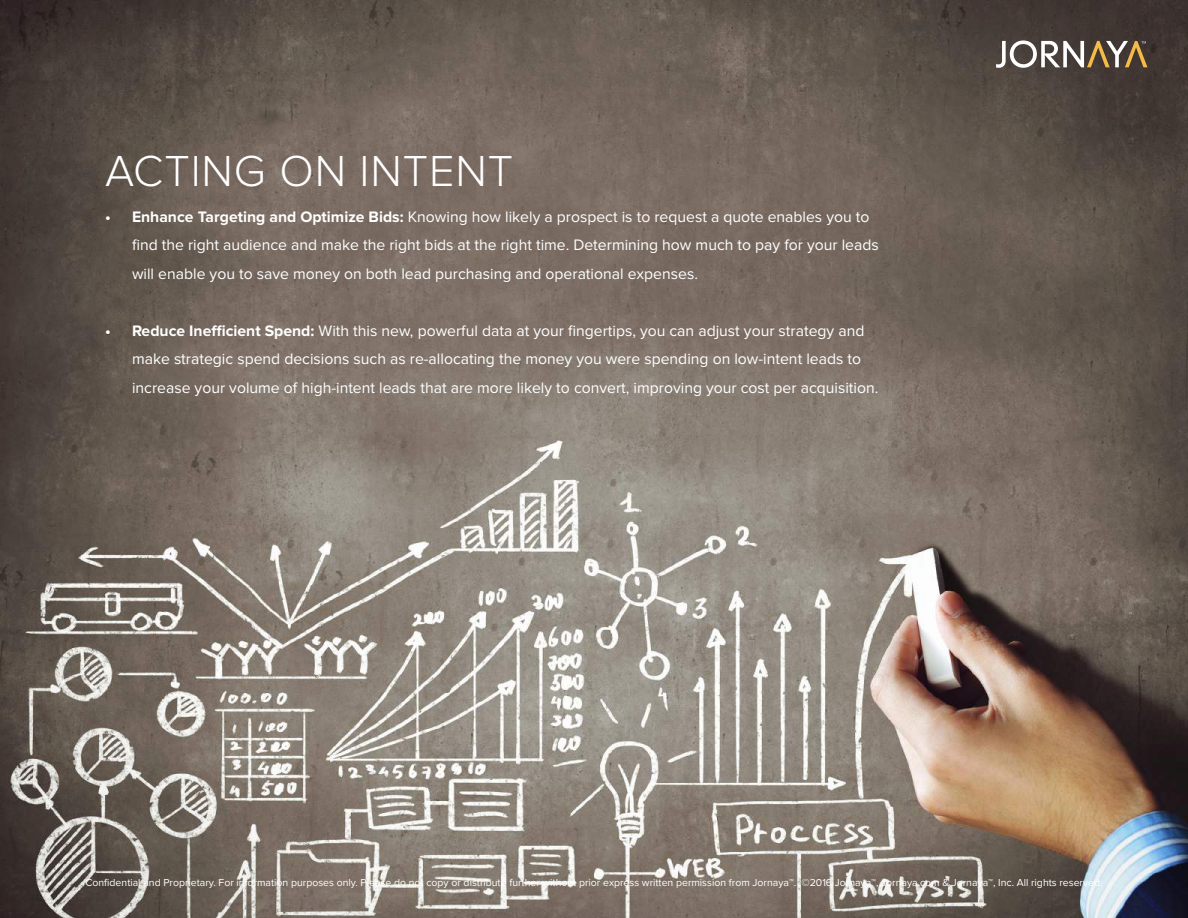
<style>
.page{position:relative;width:1188px;height:918px;background:#fff}
.page>*{position:absolute;margin:0;border:0;box-sizing:border-box;transform-origin:0 0}
.t1{font:300 45px "Proxima Nova";letter-spacing:.02em;color:#fff}
.t2{font:15.75px/28.5px "Proxima Nova";color:#fff}
.t3{font:10.5px "Proxima Nova";color:#fff}
.s1{font-weight:700}
.s2{font-weight:300}
</style>
<div class="page">
<img style="left:0;top:0;width:1188px;height:918px">
<svg style="left:996px;top:40px;width:152px;height:28px"></svg>
<h1 class="t1" style="left:105px;top:145px;width:410px">ACTING ON INTENT</h1>
<p class="t2" style="left:132px;top:202px;width:748px;text-indent:-27px"><span class="s1">• Enhance Targeting and Optimize Bids:</span> Knowing how likely a prospect is to request a quote enables you to find the right audience and make the right bids at the right time. Determining how much to pay for your leads will enable you to save money on both lead purchasing and operational expenses.</p>
<p class="t2" style="left:132px;top:316px;width:748px;text-indent:-27px"><span class="s1">• Reduce Inefficient Spend:</span> With this new, powerful data at your fingertips, you can adjust your strategy and make strategic spend decisions such as re-allocating the money you were spending on low-intent leads to increase your volume of high-intent leads that are more likely to convert, improving your cost per acquisition.</p>
<p class="t3" style="left:85px;top:876px;width:1019px">Confidential and Proprietary. For information purposes only. Please do not copy or distribute further without prior express written permission from Jornaya<span class="s2">™</span>. ©2016 Jornaya<span class="s2">™</span>, Jornaya.com &amp; Jornaya<span class="s2">™</span>, Inc. All rights reserved.</p>
</div>
